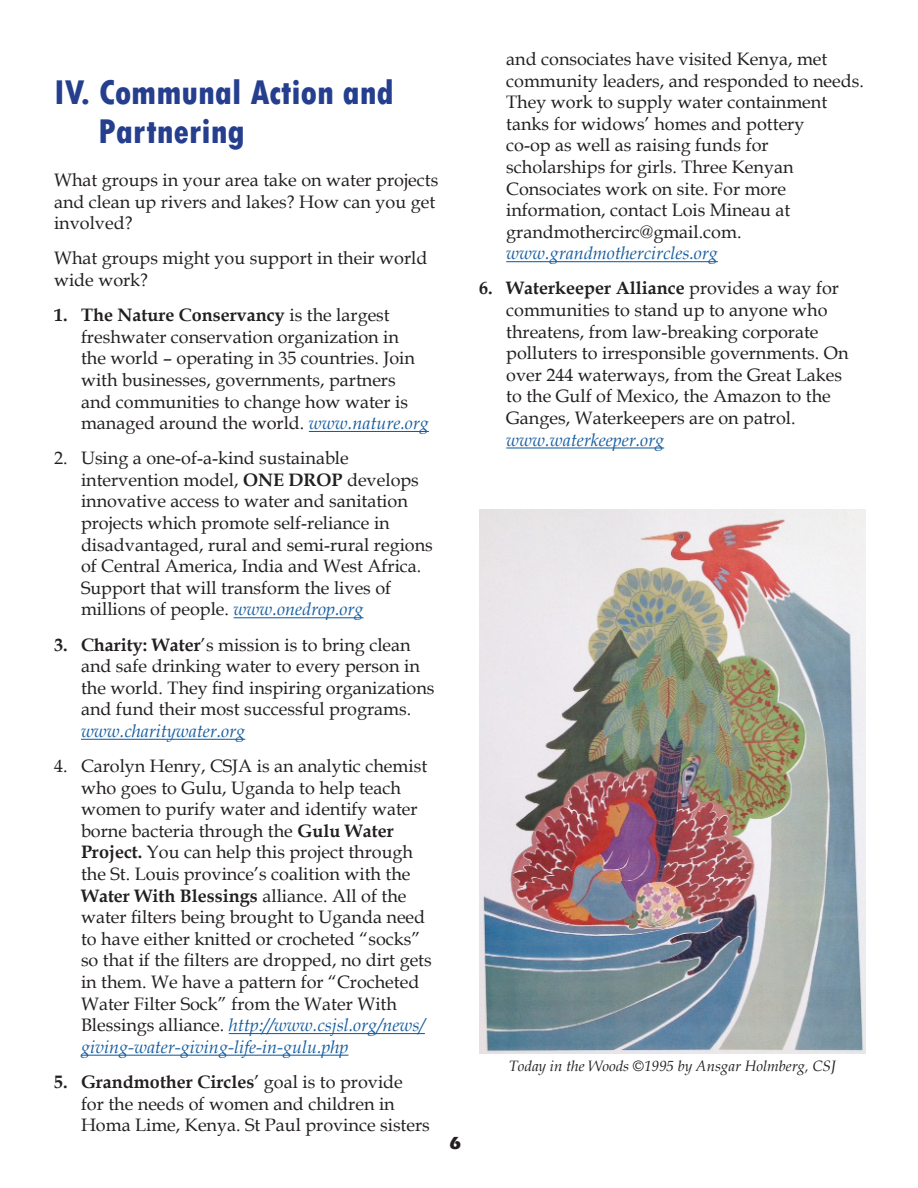
<style>
.page{position:relative;width:918px;height:1188px;background:#fff}
.page>*{position:absolute;margin:0;border:0;box-sizing:border-box;transform-origin:0 0}
.t1{font:800 condensed 36px "Tw Cen";color:#253f8e}
.t2{font:18px/21.6px "Book Antiqua";color:#231f20}
.t3{font:700 18px "Eras ITC";color:#231f20}
.t4{font:italic 15px "Book Antiqua";color:#231f20}
.s1{font-weight:700}
.s2{font-style:italic;color:#175d9e}
</style>
<div class="page">
<hr style="left:309px;top:431px;width:120px;height:1px;background:#175d9e">
<hr style="left:234px;top:617px;width:130px;height:1px;background:#175d9e">
<hr style="left:81px;top:739px;width:164px;height:1px;background:#175d9e">
<hr style="left:229px;top:1033px;width:196px;height:1px;background:#175d9e">
<hr style="left:81px;top:1055px;width:268px;height:1px;background:#175d9e">
<hr style="left:506px;top:261px;width:212px;height:1px;background:#175d9e">
<hr style="left:506px;top:447px;width:158px;height:2px;background:#175d9e">
<img style="left:479px;top:510px;width:386px;height:543px">
<p class="t1" style="left:54px;top:71px;width:342px">IV. Communal Action and</p>
<p class="t1" style="left:98px;top:110px;width:148px">Partnering</p>
<p class="t2" style="left:54px;top:169px;width:386px">What groups in your area take on water projects and clean up rivers and lakes? How can you get involved?</p>
<p class="t2" style="left:54px;top:247px;width:375px">What groups might you support in their world wide work?</p>
<p class="t2" style="left:81px;top:304px;width:349px;text-indent:-27px"><span class="s1">1. The Nature Conservancy</span> is the largest freshwater conservation organization in<br>the world – operating in 35 countries. Join with businesses, governments, partners and communities to change how water is managed around the world. <span class="s2">www.nature.org</span></p>
<p class="t2" style="left:81px;top:447px;width:353px;text-indent:-27px">2. Using a one-of-a-kind sustainable intervention model, <span class="s1">ONE DROP</span> develops innovative access to water and sanitation projects which promote self-reliance in disadvantaged, rural and semi-rural regions of Central America, India and West Africa.<br>Support that will transform the lives of millions of people. <span class="s2">www.onedrop.org</span></p>
<p class="t2" style="left:81px;top:633px;width:355px;text-indent:-27px"><span class="s1">3. Charity: Water</span>’s mission is to bring clean and safe drinking water to every person in the world. They find inspiring organizations and fund their most successful programs. <span class="s2">www.charitywater.org</span></p>
<p class="t2" style="left:81px;top:755px;width:352px;text-indent:-27px">4. Carolyn Henry, CSJA is an analytic chemist who goes to Gulu, Uganda to help teach women to purify water and identify water borne bacteria through the <span class="s1">Gulu Water Project.</span> You can help this project through the St. Louis province’s coalition with the <span class="s1">Water With Blessings</span> alliance. All of the water filters being brought to Uganda need to have either knitted or crocheted “socks” so that if the filters are dropped, no dirt gets in them. We have a pattern for “Crocheted Water Filter Sock” from the Water With Blessings alliance. <span class="s2">http://www.csjsl.org/news/ giving-water-giving-life-in-gulu.php</span></p>
<p class="t2" style="left:81px;top:1071px;width:350px;text-indent:-27px"><span class="s1">5. Grandmother Circles</span>’ goal is to provide for the needs of women and children in<br>Homa Lime, Kenya. St Paul province sisters</p>
<p class="t3" style="left:450px;top:1132px;width:13px">6</p>
<p class="t2" style="left:506px;top:48px;width:359px">and consociates have visited Kenya, met community leaders, and responded to needs.<br>They work to supply water containment tanks for widows’ homes and pottery<br>co-op as well as raising funds for scholarships for girls. Three Kenyan Consociates work on site. For more information, contact Lois Mineau at grandmothercirc@gmail.com. <span class="s2">www.grandmothercircles.org</span></p>
<p class="t2" style="left:506px;top:277px;width:344px;text-indent:-27px"><span class="s1">6. Waterkeeper Alliance</span> provides a way for communities to stand up to anyone who threatens, from law-breaking corporate polluters to irresponsible governments. On over 244 waterways, from the Great Lakes to the Gulf of Mexico, the Amazon to the Ganges, Waterkeepers are on patrol. <span class="s2">www.waterkeeper.org</span></p>
<p class="t4" style="left:509px;top:1056px;width:329px">Today in the Woods ©1995 by Ansgar Holmberg, CSJ</p>
</div>
